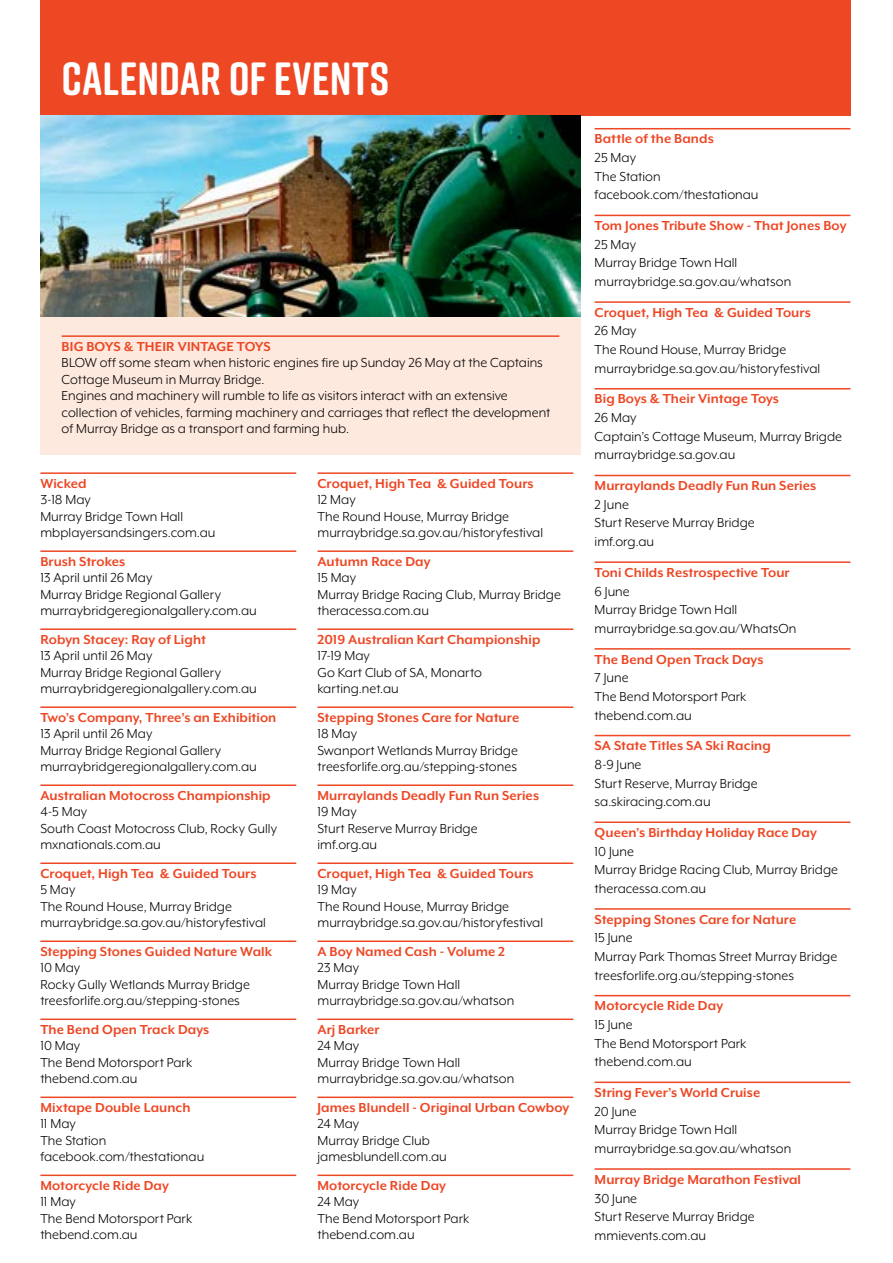
<style>
.page{position:relative;width:893px;height:1263px;background:#fff}
.page>*{position:absolute;margin:0;border:0;box-sizing:border-box;transform-origin:0 0}
.t1{font:700 46.5px "Rift Soft";letter-spacing:.01em;color:#fff}
.t2{font:15px/16.5px "Mr Eaves XL Mod OT";color:#000}
.t3{font:700 15px "Mr Eaves XL Mod OT";letter-spacing:.005em;color:#ed4724}
</style>
<div class="page">
<hr style="left:40px;top:472px;width:256px;height:2px;background:#ed4724">
<hr style="left:40px;top:550px;width:256px;height:2px;background:#ed4724">
<hr style="left:40px;top:628px;width:256px;height:2px;background:#ed4724">
<hr style="left:40px;top:706px;width:256px;height:2px;background:#ed4724">
<hr style="left:40px;top:784px;width:256px;height:2px;background:#ed4724">
<hr style="left:40px;top:862px;width:256px;height:2px;background:#ed4724">
<hr style="left:40px;top:940px;width:256px;height:2px;background:#ed4724">
<hr style="left:40px;top:1018px;width:256px;height:2px;background:#ed4724">
<hr style="left:40px;top:1096px;width:256px;height:2px;background:#ed4724">
<hr style="left:40px;top:1174px;width:256px;height:2px;background:#ed4724">
<hr style="left:317px;top:472px;width:256px;height:2px;background:#ed4724">
<hr style="left:317px;top:550px;width:256px;height:2px;background:#ed4724">
<hr style="left:317px;top:628px;width:256px;height:2px;background:#ed4724">
<hr style="left:317px;top:706px;width:256px;height:2px;background:#ed4724">
<hr style="left:317px;top:784px;width:256px;height:2px;background:#ed4724">
<hr style="left:317px;top:862px;width:256px;height:2px;background:#ed4724">
<hr style="left:317px;top:940px;width:256px;height:2px;background:#ed4724">
<hr style="left:317px;top:1018px;width:256px;height:2px;background:#ed4724">
<hr style="left:317px;top:1096px;width:256px;height:2px;background:#ed4724">
<hr style="left:317px;top:1174px;width:256px;height:2px;background:#ed4724">
<hr style="left:595px;top:128px;width:255px;height:1px;background:#ed4724">
<hr style="left:595px;top:215px;width:255px;height:1px;background:#ed4724">
<hr style="left:595px;top:301px;width:255px;height:2px;background:#ed4724">
<hr style="left:595px;top:388px;width:255px;height:2px;background:#ed4724">
<hr style="left:595px;top:475px;width:255px;height:1px;background:#ed4724">
<hr style="left:595px;top:561px;width:255px;height:2px;background:#ed4724">
<hr style="left:595px;top:648px;width:255px;height:2px;background:#ed4724">
<hr style="left:595px;top:735px;width:255px;height:1px;background:#ed4724">
<hr style="left:595px;top:821px;width:255px;height:2px;background:#ed4724">
<hr style="left:595px;top:908px;width:255px;height:2px;background:#ed4724">
<hr style="left:595px;top:995px;width:255px;height:1px;background:#ed4724">
<hr style="left:595px;top:1081px;width:255px;height:2px;background:#ed4724">
<hr style="left:595px;top:1168px;width:255px;height:2px;background:#ed4724">
<div style="left:40px;top:0;width:810px;height:116px;background:#ed4724"></div>
<img style="left:40px;top:116px;width:541px;height:201px">
<div style="left:40px;top:317px;width:541px;height:137px;background:#fee9de"></div>
<hr style="left:62px;top:335px;width:497px;height:2px;background:#ed4724">
<h1 class="t1" style="left:62px;top:45px;width:329px">CALENDAR OF EVENTS</h1>
<p class="t3" style="left:62px;top:339px;width:211px">BIG BOYS &amp; THEIR VINTAGE TOYS</p>
<p class="t2" style="left:62px;top:354px;width:490px">BLOW off some steam when historic engines fire up Sunday 26 May at the Captains Cottage Museum in Murray Bridge.<br>Engines and machinery will rumble to life as visitors interact with an extensive collection of vehicles, farming machinery and carriages that reflect the development of Murray Bridge as a transport and farming hub.</p>
<p class="t3" style="left:40px;top:476px;width:48px">Wicked</p>
<p class="t2" style="left:40px;top:491px;width:177px">3-18 May<br>Murray Bridge Town Hall mbplayersandsingers.com.au</p>
<p class="t3" style="left:40px;top:554px;width:86px">Brush Strokes</p>
<p class="t2" style="left:40px;top:569px;width:218px">13 April until 26 May<br>Murray Bridge Regional Gallery murraybridgeregionalgallery.com.au</p>
<p class="t3" style="left:40px;top:632px;width:167px">Robyn Stacey: Ray of Light</p>
<p class="t2" style="left:40px;top:647px;width:218px">13 April until 26 May<br>Murray Bridge Regional Gallery murraybridgeregionalgallery.com.au</p>
<p class="t3" style="left:40px;top:710px;width:237px">Two’s Company, Three’s an Exhibition</p>
<p class="t2" style="left:40px;top:725px;width:218px">13 April until 26 May<br>Murray Bridge Regional Gallery murraybridgeregionalgallery.com.au</p>
<p class="t3" style="left:40px;top:788px;width:232px">Australian Motocross Championship</p>
<p class="t2" style="left:40px;top:803px;width:238px">4-5 May<br>South Coast Motocross Club, Rocky Gully mxnationals.com.au</p>
<p class="t3" style="left:40px;top:866px;width:218px">Croquet, High Tea &amp; Guided Tours</p>
<p class="t2" style="left:40px;top:881px;width:227px">5 May<br>The Round House, Murray Bridge murraybridge.sa.gov.au/historyfestival</p>
<p class="t3" style="left:40px;top:944px;width:233px">Stepping Stones Guided Nature Walk</p>
<p class="t2" style="left:40px;top:959px;width:211px">10 May<br>Rocky Gully Wetlands Murray Bridge treesforlife.org.au/stepping-stones</p>
<p class="t3" style="left:40px;top:1022px;width:170px">The Bend Open Track Days</p>
<p class="t2" style="left:40px;top:1037px;width:153px">10 May<br>The Bend Motorsport Park thebend.com.au</p>
<p class="t3" style="left:40px;top:1100px;width:152px">Mixtape Double Launch</p>
<p class="t2" style="left:40px;top:1115px;width:165px">11 May<br>The Station facebook.com/thestationau</p>
<p class="t3" style="left:40px;top:1178px;width:130px">Motorcycle Ride Day</p>
<p class="t2" style="left:40px;top:1193px;width:153px">11 May<br>The Bend Motorsport Park thebend.com.au</p>
<p class="t3" style="left:317px;top:476px;width:218px">Croquet, High Tea &amp; Guided Tours</p>
<p class="t2" style="left:317px;top:491px;width:227px">12 May<br>The Round House, Murray Bridge murraybridge.sa.gov.au/historyfestival</p>
<p class="t3" style="left:317px;top:554px;width:115px">Autumn Race Day</p>
<p class="t2" style="left:317px;top:569px;width:245px">15 May<br>Murray Bridge Racing Club, Murray Bridge theracessa.com.au</p>
<p class="t3" style="left:317px;top:632px;width:224px">2019 Australian Kart Championship</p>
<p class="t2" style="left:317px;top:647px;width:166px">17-19 May<br>Go Kart Club of SA, Monarto karting.net.au</p>
<p class="t3" style="left:317px;top:710px;width:203px">Stepping Stones Care for Nature</p>
<p class="t2" style="left:317px;top:725px;width:202px">18 May<br>Swanport Wetlands Murray Bridge treesforlife.org.au/stepping-stones</p>
<p class="t3" style="left:317px;top:788px;width:223px">Murraylands Deadly Fun Run Series</p>
<p class="t2" style="left:317px;top:803px;width:162px">19 May<br>Sturt Reserve Murray Bridge imf.org.au</p>
<p class="t3" style="left:317px;top:866px;width:218px">Croquet, High Tea &amp; Guided Tours</p>
<p class="t2" style="left:317px;top:881px;width:227px">19 May<br>The Round House, Murray Bridge murraybridge.sa.gov.au/historyfestival</p>
<p class="t3" style="left:317px;top:944px;width:189px">A Boy Named Cash - Volume 2</p>
<p class="t2" style="left:317px;top:959px;width:198px">23 May<br>Murray Bridge Town Hall murraybridge.sa.gov.au/whatson</p>
<p class="t3" style="left:317px;top:1022px;width:64px">Arj Barker</p>
<p class="t2" style="left:317px;top:1037px;width:198px">24 May<br>Murray Bridge Town Hall murraybridge.sa.gov.au/whatson</p>
<p class="t3" style="left:317px;top:1100px;width:253px">James Blundell - Original Urban Cowboy</p>
<p class="t2" style="left:317px;top:1115px;width:131px">24 May<br>Murray Bridge Club jamesblundell.com.au</p>
<p class="t3" style="left:317px;top:1178px;width:130px">Motorcycle Ride Day</p>
<p class="t2" style="left:317px;top:1193px;width:153px">24 May<br>The Bend Motorsport Park thebend.com.au</p>
<p class="t3" style="left:595px;top:131px;width:121px">Battle of the Bands</p>
<p class="t2" style="left:595px;top:148px;width:165px;line-height:18.6px">25 May<br>The Station facebook.com/thestationau</p>
<p class="t3" style="left:595px;top:218px;width:253px">Tom Jones Tribute Show - That Jones Boy</p>
<p class="t2" style="left:595px;top:235px;width:198px;line-height:18.8px">25 May<br>Murray Bridge Town Hall murraybridge.sa.gov.au/whatson</p>
<p class="t3" style="left:595px;top:305px;width:218px">Croquet, High Tea &amp; Guided Tours</p>
<p class="t2" style="left:595px;top:321px;width:227px;line-height:18.8px">26 May<br>The Round House, Murray Bridge murraybridge.sa.gov.au/historyfestival</p>
<p class="t3" style="left:595px;top:391px;width:186px">Big Boys &amp; Their Vintage Toys</p>
<p class="t2" style="left:595px;top:408px;width:249px;line-height:18.8px">26 May<br>Captain’s Cottage Museum, Murray Brigde murraybridge.sa.gov.au</p>
<p class="t3" style="left:595px;top:478px;width:223px">Murraylands Deadly Fun Run Series</p>
<p class="t2" style="left:595px;top:495px;width:162px;line-height:18.8px">2 June<br>Sturt Reserve Murray Bridge imf.org.au</p>
<p class="t3" style="left:595px;top:565px;width:197px">Toni Childs Restrospective Tour</p>
<p class="t2" style="left:595px;top:582px;width:203px;line-height:18.6px">6 June<br>Murray Bridge Town Hall murraybridge.sa.gov.au/WhatsOn</p>
<p class="t3" style="left:595px;top:651px;width:170px">The Bend Open Track Days</p>
<p class="t2" style="left:595px;top:668px;width:153px;line-height:18.6px">7 June<br>The Bend Motorsport Park thebend.com.au</p>
<p class="t3" style="left:595px;top:738px;width:178px">SA State Titles SA Ski Racing</p>
<p class="t2" style="left:595px;top:755px;width:165px;line-height:18.6px">8-9 June<br>Sturt Reserve, Murray Bridge sa.skiracing.com.au</p>
<p class="t3" style="left:595px;top:825px;width:224px">Queen’s Birthday Holiday Race Day</p>
<p class="t2" style="left:595px;top:842px;width:245px;line-height:18.6px">10 June<br>Murray Bridge Racing Club, Murray Bridge theracessa.com.au</p>
<p class="t3" style="left:595px;top:912px;width:203px">Stepping Stones Care for Nature</p>
<p class="t2" style="left:595px;top:928px;width:244px;line-height:18.6px">15 June<br>Murray Park Thomas Street Murray Bridge treesforlife.org.au/stepping-stones</p>
<p class="t3" style="left:595px;top:998px;width:130px">Motorcycle Ride Day</p>
<p class="t2" style="left:595px;top:1015px;width:153px;line-height:18.6px">15 June<br>The Bend Motorsport Park thebend.com.au</p>
<p class="t3" style="left:595px;top:1085px;width:167px">String Fever’s World Cruise</p>
<p class="t2" style="left:595px;top:1102px;width:198px;line-height:18.8px">20 June<br>Murray Bridge Town Hall murraybridge.sa.gov.au/whatson</p>
<p class="t3" style="left:595px;top:1172px;width:208px">Murray Bridge Marathon Festival</p>
<p class="t2" style="left:595px;top:1188px;width:162px;line-height:18.8px">30 June<br>Sturt Reserve Murray Bridge mmievents.com.au</p>
</div>
